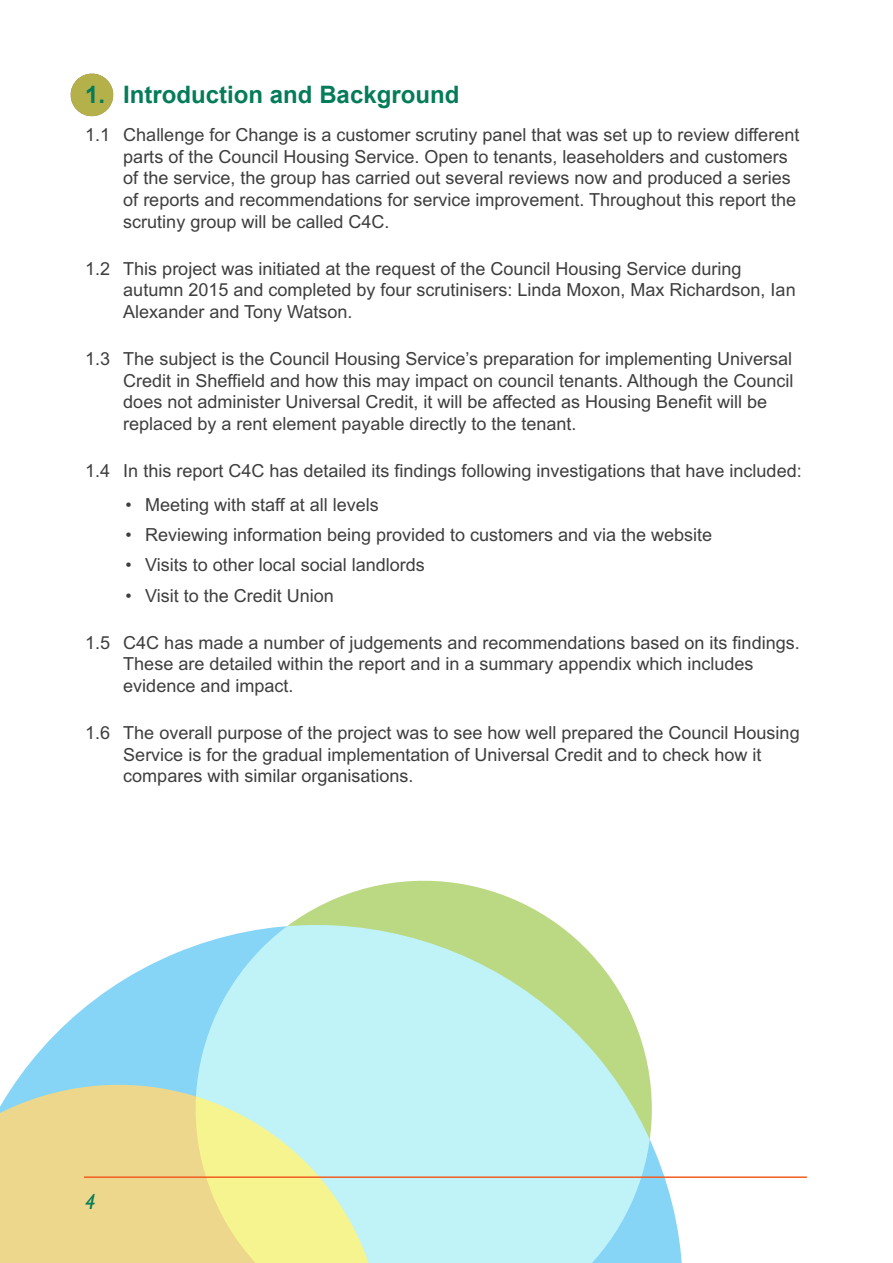
<style>
.page{position:relative;width:893px;height:1263px;background:#fff}
.page>*{position:absolute;margin:0;border:0;box-sizing:border-box;transform-origin:0 0}
.t1{font:700 24px "Arial";color:#057c59}
.t2{font:italic 500 21px "Wayfarer";color:#057c59}
.t3{font:18px/21.6px "Arial";color:#3e3e3f}
</style>
<div class="page">
<svg style="left:70px;top:73px;width:44px;height:44px"></svg>
<svg style="left:42px;top:958px;width:123px;height:91px;fill:#86d5f6"></svg>
<svg style="left:0;top:1049px;width:165px;height:214px;background:#dcd7a1"></svg>
<svg style="left:165px;top:880px;width:517px;height:383px;fill:#bff3f7"></svg>
<hr style="left:84px;top:1176px;width:723px;height:2px;background:#f25d21">
<h1 class="t1" style="left:85px;top:78px;width:376px">1. Introduction and Background</h1>
<p class="t3" style="left:123px;top:124px;width:677px;text-indent:-38px">1.1 Challenge for Change is a customer scrutiny panel that was set up to review different parts of the Council Housing Service. Open to tenants, leaseholders and customers of the service, the group has carried out several reviews now and produced a series of reports and recommendations for service improvement. Throughout this report the scrutiny group will be called C4C.</p>
<p class="t3" style="left:123px;top:257px;width:674px;text-indent:-38px">1.2 This project was initiated at the request of the Council Housing Service during autumn 2015 and completed by four scrutinisers: Linda Moxon, Max Richardson, Ian<br>Alexander and Tony Watson.</p>
<p class="t3" style="left:123px;top:348px;width:671px;text-indent:-38px">1.3 The subject is the Council Housing Service’s preparation for implementing Universal Credit in Sheffield and how this may impact on council tenants. Although the Council does not administer Universal Credit, it will be affected as Housing Benefit will be replaced by a rent element payable directly to the tenant.</p>
<p class="t3" style="left:85px;top:460px;width:718px">1.4 In this report C4C has detailed its findings following investigations that have included:</p>
<p class="t3" style="left:126px;top:494px;width:255px">• Meeting with staff at all levels</p>
<p class="t3" style="left:126px;top:524px;width:588px">• Reviewing information being provided to customers and via the website</p>
<p class="t3" style="left:126px;top:554px;width:301px">• Visits to other local social landlords</p>
<p class="t3" style="left:126px;top:584px;width:210px">• Visit to the Credit Union</p>
<p class="t3" style="left:123px;top:631px;width:678px;text-indent:-38px">1.5 C4C has made a number of judgements and recommendations based on its findings.<br>These are detailed within the report and in a summary appendix which includes evidence and impact.</p>
<p class="t3" style="left:123px;top:722px;width:678px;text-indent:-38px">1.6 The overall purpose of the project was to see how well prepared the Council Housing<br>Service is for the gradual implementation of Universal Credit and to check how it compares with similar organisations.</p>
<p class="t2" style="left:83px;top:1185px;width:14px">44</p>
</div>
